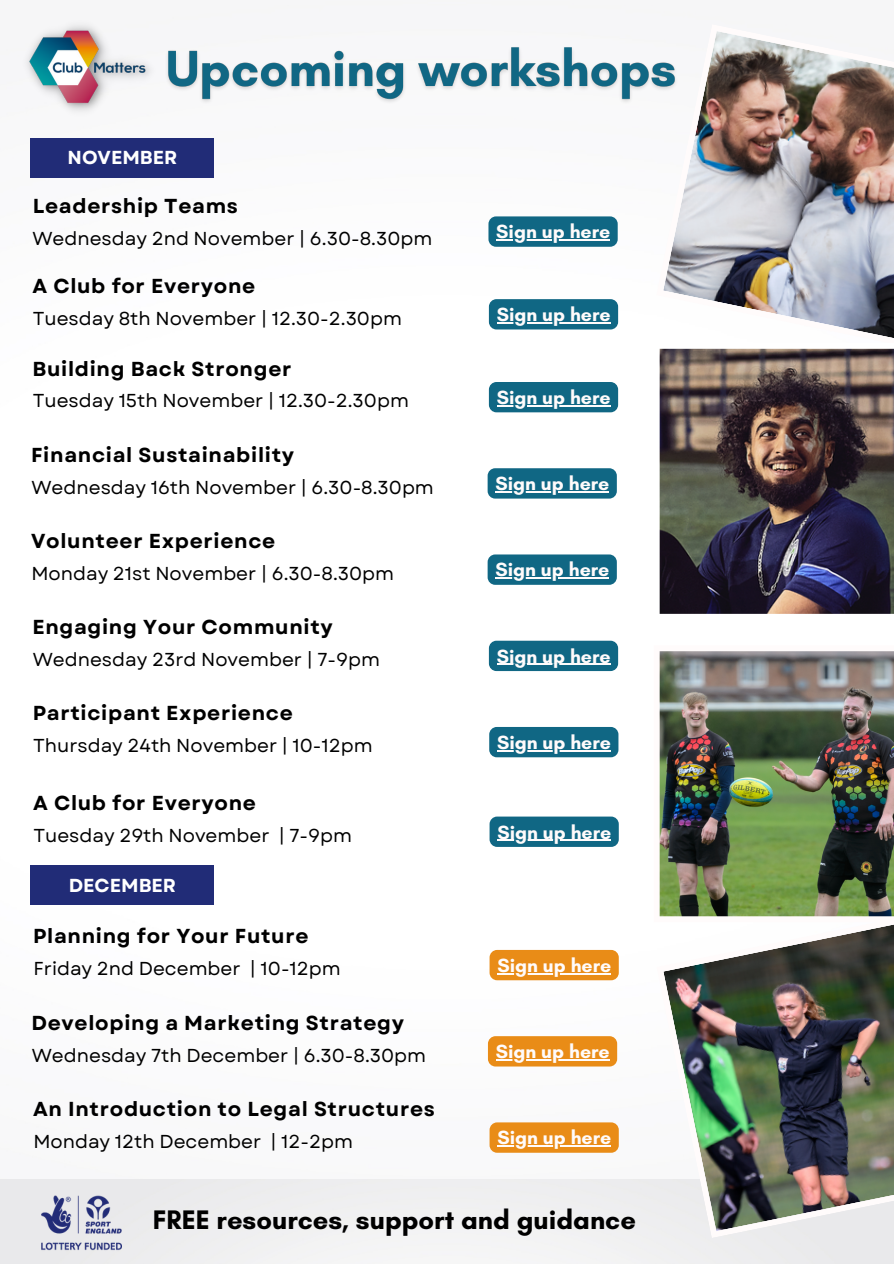
<style>
.page{position:relative;width:894px;height:1264px;background:#fff}
.page>*{position:absolute;margin:0;border:0;box-sizing:border-box;transform-origin:0 0}
.t1{font:700 27.3px "Glacial Indifference";color:#000}
.t2{font:700 20.25px "Garet";letter-spacing:.035em;color:#000}
.t3{font:700 19.5px "Glacial Indifference";color:#fffbfb}
.t4{font:18.75px "Garet";color:#000}
.t5{font:700 18.75px "Garet";color:#fff}
</style>
<div class="page">
<img style="left:20px;top:1185px;width:102px;height:73px">
<img style="left:23px;top:20px;width:131px;height:94px">
<img style="left:663px;top:31px;width:230px;height:307px">
<img style="left:659px;top:348px;width:234px;height:266px">
<img style="left:656px;top:925px;width:237px;height:312px">
<img style="left:659px;top:651px;width:234px;height:266px">
<div style="left:31px;top:138px;width:183px;height:40px;background:#212c77"></div>
<div style="left:31px;top:865px;width:183px;height:40px;background:#212c77"></div>
<img style="left:165px;top:32px;width:518px;height:77px">
<div style="left:488px;top:216px;width:129px;height:31px;background:#106784;border-radius:8px"></div>
<hr style="left:496px;top:239px;width:114px;height:1px;background:#fffbfb">
<div style="left:488px;top:299px;width:130px;height:30px;background:#106784;border-radius:8px"></div>
<hr style="left:496px;top:322px;width:114px;height:1px;background:#fffbfb">
<div style="left:488px;top:382px;width:130px;height:30px;background:#106784;border-radius:8px"></div>
<hr style="left:496px;top:405px;width:114px;height:1px;background:#fffbfb">
<div style="left:487px;top:468px;width:129px;height:30px;background:#106784;border-radius:8px"></div>
<hr style="left:495px;top:491px;width:114px;height:1px;background:#fffbfb">
<div style="left:487px;top:554px;width:129px;height:31px;background:#106784;border-radius:8px"></div>
<hr style="left:495px;top:577px;width:114px;height:1px;background:#fffbfb">
<div style="left:488px;top:640px;width:130px;height:31px;background:#106784;border-radius:8px"></div>
<hr style="left:496px;top:663px;width:114px;height:2px;background:#fffbfb">
<div style="left:489px;top:727px;width:129px;height:30px;background:#106784;border-radius:8px"></div>
<hr style="left:497px;top:750px;width:114px;height:1px;background:#fffbfb">
<div style="left:489px;top:816px;width:129px;height:31px;background:#106784;border-radius:8px"></div>
<hr style="left:497px;top:839px;width:114px;height:1px;background:#fffbfb">
<div style="left:489px;top:949px;width:129px;height:31px;background:#e98c17;border-radius:8px"></div>
<hr style="left:497px;top:973px;width:114px;height:1px;background:#fffbfb">
<div style="left:488px;top:1036px;width:129px;height:30px;background:#e98c17;border-radius:8px"></div>
<hr style="left:495px;top:1059px;width:114px;height:1px;background:#fffbfb">
<div style="left:489px;top:1122px;width:129px;height:30px;background:#e98c17;border-radius:8px"></div>
<hr style="left:497px;top:1145px;width:114px;height:1px;background:#fffbfb">
<p class="t5" style="left:68px;top:144px;width:111px">NOVEMBER</p>
<p class="t2" style="left:33px;top:192px;width:207px">Leadership Teams</p>
<p class="t4" style="left:32px;top:225px;width:401px">Wednesday 2nd November | 6.30-8.30pm</p>
<p class="t2" style="left:32px;top:271px;width:224px">A Club for Everyone</p>
<p class="t4" style="left:33px;top:304px;width:370px">Tuesday 8th November | 12.30-2.30pm</p>
<p class="t2" style="left:32px;top:354px;width:260px">Building Back Stronger</p>
<p class="t4" style="left:33px;top:387px;width:377px">Tuesday 15th November | 12.30-2.30pm</p>
<p class="t2" style="left:31px;top:440px;width:264px">Financial Sustainability</p>
<p class="t4" style="left:31px;top:473px;width:404px">Wednesday 16th November | 6.30-8.30pm</p>
<p class="t2" style="left:31px;top:526px;width:246px">Volunteer Experience</p>
<p class="t4" style="left:31px;top:560px;width:364px">Monday 21st November | 6.30-8.30pm</p>
<p class="t2" style="left:32px;top:612px;width:302px">Engaging Your Community</p>
<p class="t4" style="left:33px;top:646px;width:348px">Wednesday 23rd November | 7-9pm</p>
<p class="t2" style="left:33px;top:698px;width:261px">Participant Experience</p>
<p class="t4" style="left:33px;top:732px;width:341px">Thursday 24th November | 10-12pm</p>
<p class="t2" style="left:33px;top:788px;width:224px">A Club for Everyone</p>
<p class="t4" style="left:33px;top:821px;width:320px">Tuesday 29th November | 7-9pm</p>
<p class="t5" style="left:69px;top:871px;width:109px">DECEMBER</p>
<p class="t2" style="left:33px;top:921px;width:277px">Planning for Your Future</p>
<p class="t4" style="left:33px;top:955px;width:309px">Friday 2nd December | 10-12pm</p>
<p class="t2" style="left:31px;top:1008px;width:374px">Developing a Marketing Strategy</p>
<p class="t4" style="left:32px;top:1041px;width:395px">Wednesday 7th December | 6.30-8.30pm</p>
<p class="t2" style="left:33px;top:1094px;width:403px">An Introduction to Legal Structures</p>
<p class="t4" style="left:33px;top:1127px;width:321px">Monday 12th December | 12-2pm</p>
<p class="t3" style="left:496px;top:220px;width:115px">Sign up here</p>
<p class="t3" style="left:496px;top:302px;width:115px">Sign up here</p>
<p class="t3" style="left:496px;top:385px;width:115px">Sign up here</p>
<p class="t3" style="left:495px;top:471px;width:115px">Sign up here</p>
<p class="t3" style="left:495px;top:558px;width:115px">Sign up here</p>
<p class="t3" style="left:496px;top:644px;width:115px">Sign up here</p>
<p class="t3" style="left:497px;top:730px;width:115px">Sign up here</p>
<p class="t3" style="left:497px;top:820px;width:115px">Sign up here</p>
<p class="t3" style="left:497px;top:953px;width:115px">Sign up here</p>
<p class="t3" style="left:495px;top:1039px;width:115px">Sign up here</p>
<p class="t3" style="left:497px;top:1125px;width:115px">Sign up here</p>
<h1 class="t1" style="left:153px;top:1203px;width:484px">FREE resources, support and guidance</h1>
</div>
